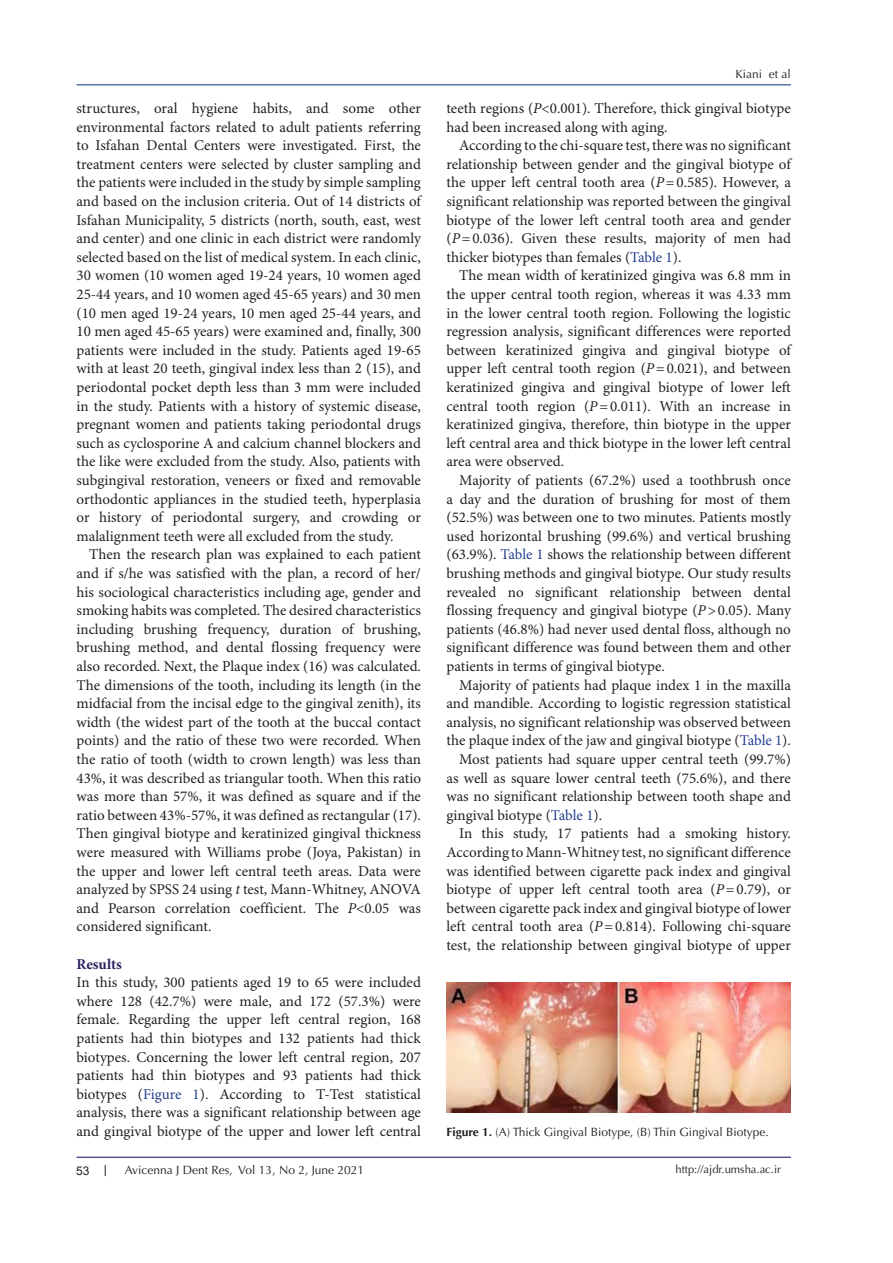
<style>
.page{position:relative;width:893px;height:1263px;background:#fff}
.page>*{position:absolute;margin:0;border:0;box-sizing:border-box;transform-origin:0 0}
.t1{font:15px/18.6px "Minion Pro";color:#231f20;text-align:justify}
.t2{font:700 15px "Minion Pro";color:#27235f}
.t3{font:12px "Optima LT Std";color:#231f20}
.t4{font:12px "Arial";color:#231f20}
.t5{font:11.25px "Optima LT Std";color:#231f20}
.s1{font-style:italic}
.s2{color:#253f8e}
.s3{font-weight:700}
</style>
<div class="page">
<hr style="left:77px;top:1157px;width:714px;height:1px;background:#190066">
<hr style="left:77px;top:85px;width:714px;height:1px;background:#053278">
<img style="left:446px;top:982px;width:345px;height:131px">
<p class="t1" style="left:77px;top:99px;width:346px">structures, oral hygiene habits, and some other environmental factors related to adult patients referring to Isfahan Dental Centers were investigated. First, the treatment centers were selected by cluster sampling and the patients were included in the study by simple sampling and based on the inclusion criteria. Out of 14 districts of Isfahan Municipality, 5 districts (north, south, east, west and center) and one clinic in each district were randomly selected based on the list of medical system. In each clinic, 30 women (10 women aged 19-24 years, 10 women aged 25-44 years, and 10 women aged 45-65 years) and 30 men (10 men aged 19-24 years, 10 men aged 25-44 years, and 10 men aged 45-65 years) were examined and, finally, 300 patients were included in the study. Patients aged 19-65 with at least 20 teeth, gingival index less than 2 (15), and periodontal pocket depth less than 3 mm were included in the study. Patients with a history of systemic disease, pregnant women and patients taking periodontal drugs such as cyclosporine A and calcium channel blockers and the like were excluded from the study. Also, patients with subgingival restoration, veneers or fixed and removable orthodontic appliances in the studied teeth, hyperplasia or history of periodontal surgery, and crowding or malalignment teeth were all excluded from the study.</p>
<p class="t1" style="left:77px;top:546px;width:346px;text-indent:13px">Then the research plan was explained to each patient and if s/he was satisfied with the plan, a record of her/ his sociological characteristics including age, gender and smoking habits was completed. The desired characteristics including brushing frequency, duration of brushing, brushing method, and dental flossing frequency were also recorded. Next, the Plaque index (16) was calculated.<br>The dimensions of the tooth, including its length (in the midfacial from the incisal edge to the gingival zenith), its width (the widest part of the tooth at the buccal contact points) and the ratio of these two were recorded. When the ratio of tooth (width to crown length) was less than 43%, it was described as triangular tooth. When this ratio was more than 57%, it was defined as square and if the ratio between 43%-57%, it was defined as rectangular (17).<br>Then gingival biotype and keratinized gingival thickness were measured with Williams probe (Joya, Pakistan) in the upper and lower left central teeth areas. Data were analyzed by SPSS 24 using <span class="s1">t</span> test, Mann-Whitney, ANOVA and Pearson correlation coefficient. The <span class="s1">P</span>&lt;0.05 was considered significant.</p>
<p class="t2" style="left:77px;top:953px;width:47px">Results</p>
<p class="t1" style="left:77px;top:974px;width:346px">In this study, 300 patients aged 19 to 65 were included where 128 (42.7%) were male, and 172 (57.3%) were female. Regarding the upper left central region, 168 patients had thin biotypes and 132 patients had thick biotypes. Concerning the lower left central region, 207 patients had thin biotypes and 93 patients had thick biotypes (<span class="s2">Figure 1</span>). According to T-Test statistical analysis, there was a significant relationship between age and gingival biotype of the upper and lower left central</p>
<p class="t3" style="left:736px;top:67px;width:57px">Kiani et al</p>
<p class="t1" style="left:446px;top:99px;width:346px">teeth regions (<span class="s1">P</span>&lt;0.001). Therefore, thick gingival biotype had been increased along with aging.</p>
<p class="t1" style="left:446px;top:137px;width:346px;text-indent:13px">According to the chi-square test, there was no significant relationship between gender and the gingival biotype of the upper left central tooth area (<span class="s1">P</span>=0.585). However, a significant relationship was reported between the gingival biotype of the lower left central tooth area and gender (<span class="s1">P</span>=0.036). Given these results, majority of men had thicker biotypes than females (<span class="s2">Table 1</span>).</p>
<p class="t1" style="left:446px;top:267px;width:346px;text-indent:13px">The mean width of keratinized gingiva was 6.8 mm in the upper central tooth region, whereas it was 4.33 mm in the lower central tooth region. Following the logistic regression analysis, significant differences were reported between keratinized gingiva and gingival biotype of upper left central tooth region (<span class="s1">P</span>=0.021), and between keratinized gingiva and gingival biotype of lower left central tooth region (<span class="s1">P</span>=0.011). With an increase in keratinized gingiva, therefore, thin biotype in the upper left central area and thick biotype in the lower left central area were observed.</p>
<p class="t1" style="left:446px;top:471px;width:346px;text-indent:13px">Majority of patients (67.2%) used a toothbrush once a day and the duration of brushing for most of them (52.5%) was between one to two minutes. Patients mostly used horizontal brushing (99.6%) and vertical brushing (63.9%). <span class="s2">Table 1</span> shows the relationship between different brushing methods and gingival biotype. Our study results revealed no significant relationship between dental flossing frequency and gingival biotype (<span class="s1">P</span>&gt;0.05). Many patients (46.8%) had never used dental floss, although no significant difference was found between them and other patients in terms of gingival biotype.</p>
<p class="t1" style="left:446px;top:676px;width:346px;text-indent:13px">Majority of patients had plaque index 1 in the maxilla and mandible. According to logistic regression statistical analysis, no significant relationship was observed between the plaque index of the jaw and gingival biotype (<span class="s2">Table 1</span>).</p>
<p class="t1" style="left:446px;top:750px;width:346px;text-indent:13px">Most patients had square upper central teeth (99.7%) as well as square lower central teeth (75.6%), and there was no significant relationship between tooth shape and gingival biotype (<span class="s2">Table 1</span>).</p>
<p class="t1" style="left:446px;top:825px;width:346px;text-indent:13px">In this study, 17 patients had a smoking history.<br>According to Mann-Whitney test, no significant difference was identified between cigarette pack index and gingival biotype of upper left central tooth area (<span class="s1">P</span>=0.79), or between cigarette pack index and gingival biotype of lower left central tooth area (<span class="s1">P</span>=0.814). Following chi-square test, the relationship between gingival biotype of upper</p>
<p class="t3" style="left:446px;top:1125px;width:324px"><span class="s3">Figure 1.</span> (A) Thick Gingival Biotype, (B) Thin Gingival Biotype.</p>
<p class="t4" style="left:76px;top:1162px;width:15px">53</p>
<p class="t3" style="left:125px;top:1163px;width:241px">Avicenna J Dent Res, Vol 13, No 2, June 2021</p>
<p class="t5" style="left:675px;top:1162px;width:107px">http://ajdr.umsha.ac.ir</p>
</div>
